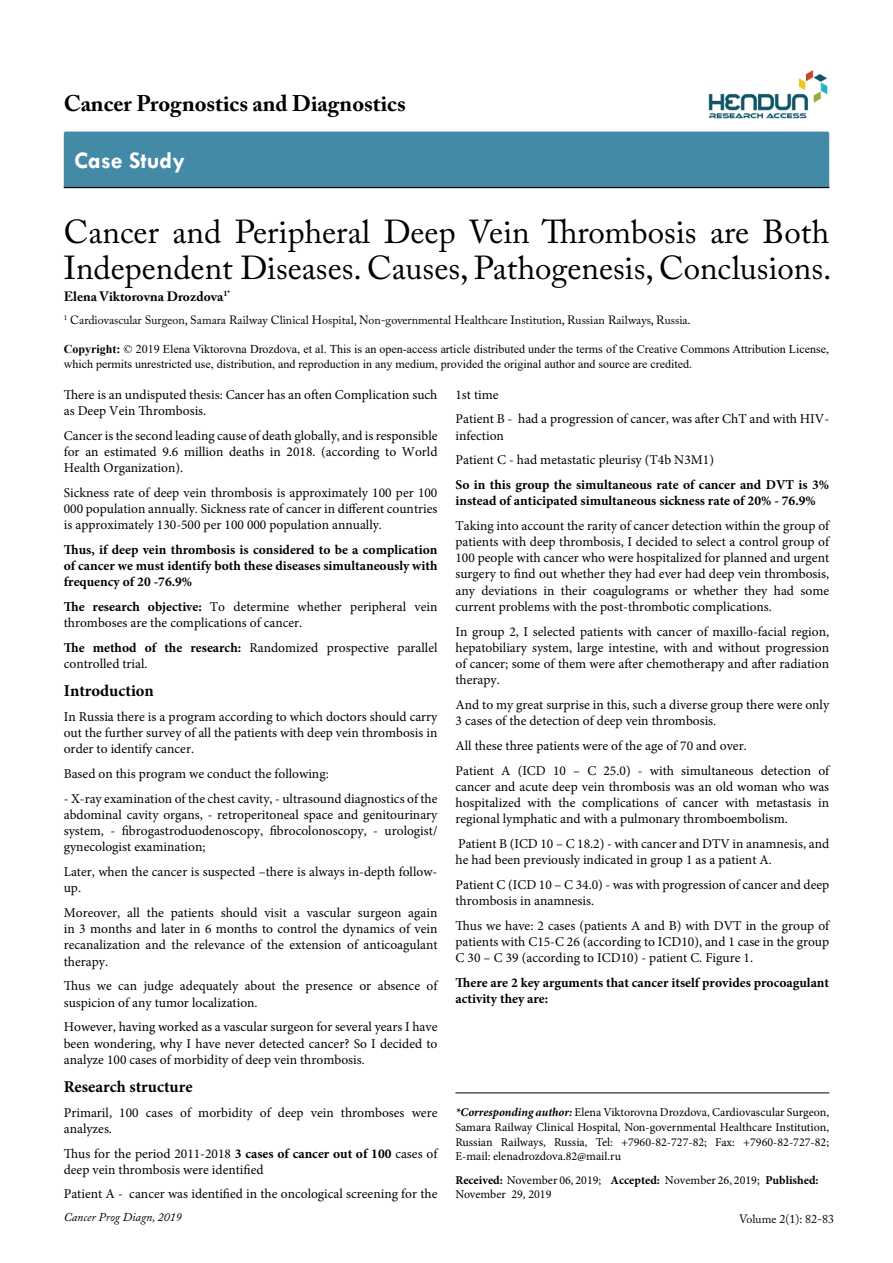
<style>
.page{position:relative;width:893px;height:1263px;background:#fff}
.page>*{position:absolute;margin:0;border:0;box-sizing:border-box;transform-origin:0 0}
.t1{font:33px/36.3px "Adobe Caslon Pro";color:#000}
.t2{font:700 24px "Tw Cen";color:#fff}
.t3{font:700 22.5px "Adobe Caslon Pro";color:#000}
.t4{font:700 16.5px "Minion Pro";color:#000}
.t5{font:13.5px/16.2px "Minion Pro";color:#000}
.t6{font:700 13.5px/16.2px "Minion Pro";color:#000}
.t7{font:700 13.5px "Adobe Caslon Pro";color:#000}
.t8{font:12px/14.7px "Minion Pro";color:#000;text-align:justify}
.t9{font:12px/14.4px "Times New Roman";color:#000}
.t10{font:12px "Adobe Caslon Pro";color:#000}
.t11{font:italic 12px "Adobe Caslon Pro";color:#000}
.s1{font-weight:700}
.s2{font-weight:700;font-style:italic}
</style>
<div class="page">
<div style="left:64px;top:132px;width:765px;height:55px;background:#428aa6"></div>
<hr style="left:64px;top:187px;width:765px;height:1px;background:#000">
<img style="left:708px;top:70px;width:120px;height:49px">
<hr style="left:455px;top:1092px;width:374px;height:1px;background:#000">
<h3 class="t3" style="left:64px;top:90px;width:343px">Cancer Prognostics and Diagnostics</h3>
<h2 class="t2" style="left:74px;top:146px;width:112px">Case Study</h2>
<h1 class="t1" style="left:64px;top:213px;width:769px">Cancer and Peripheral Deep Vein Thrombosis are Both<br>Independent Diseases. Causes, Pathogenesis, Conclusions.</h1>
<p class="t7" style="left:64px;top:288px;width:168px">Elena Viktorovna Drozdova<sup>1*</sup></p>
<p class="t10" style="left:64px;top:312px;width:628px"><sup>1</sup> Cardiovascular Surgeon, Samara Railway Clinical Hospital, Non-governmental Healthcare Institution, Russian Railways, Russia.</p>
<p class="t9" style="left:64px;top:342px;width:767px"><span class="s1">Copyright:</span> © 2019 Elena Viktorovna Drozdova, et al. This is an open-access article distributed under the terms of the Creative Commons Attribution License, which permits unrestricted use, distribution, and reproduction in any medium, provided the original author and source are credited.</p>
<p class="t5" style="left:455px;top:382px;width:375px;line-height:24.8px">1st time<br>Patient B - had a progression of cancer, was after ChT and with HIV-</p>
<p class="t5" style="left:455px;top:423px;width:260px;line-height:24.8px">infection<br>Patient C - had metastatic pleurisy (T4b N3M1)</p>
<p class="t6" style="left:455px;top:476px;width:375px">So in this group the simultaneous rate of cancer and DVT is 3% instead of anticipated simultaneous sickness rate of 20% - 76.9%</p>
<p class="t5" style="left:455px;top:517px;width:375px;text-align:justify">Taking into account the rarity of cancer detection within the group of patients with deep thrombosis, I decided to select a control group of 100 people with cancer who were hospitalized for planned and urgent surgery to find out whether they had ever had deep vein thrombosis, any deviations in their coagulograms or whether they had some current problems with the post-thrombotic complications.</p>
<p class="t5" style="left:455px;top:623px;width:375px;text-align:justify">In group 2, I selected patients with cancer of maxillo-facial region, hepatobiliary system, large intestine, with and without progression of cancer; some of them were after chemotherapy and after radiation therapy.</p>
<p class="t5" style="left:455px;top:696px;width:375px">And to my great surprise in this, such a diverse group there were only<br>3 cases of the detection of deep vein thrombosis.</p>
<p class="t5" style="left:455px;top:733px;width:375px;line-height:24.8px">All these three patients were of the age of 70 and over.<br>Patient A (ICD 10 – C 25.0) - with simultaneous detection of</p>
<p class="t5" style="left:455px;top:778px;width:375px;text-align:justify">cancer and acute deep vein thrombosis was an old woman who was hospitalized with the complications of cancer with metastasis in regional lymphatic and with a pulmonary thromboembolism.</p>
<p class="t5" style="left:455px;top:835px;width:375px">Patient B (ICD 10 – C 18.2) - with cancer and DTV in anamnesis, and he had been previously indicated in group 1 as a patient A.</p>
<p class="t5" style="left:455px;top:876px;width:375px">Patient C (ICD 10 – C 34.0) - was with progression of cancer and deep thrombosis in anamnesis.</p>
<p class="t5" style="left:455px;top:917px;width:375px;text-align:justify">Thus we have: 2 cases (patients A and B) with DVT in the group of patients with C15-C 26 (according to ICD10), and 1 case in the group C 30 – C 39 (according to ICD10) - patient C. Figure 1.</p>
<p class="t6" style="left:455px;top:974px;width:375px">There are 2 key arguments that cancer itself provides procoagulant activity they are:</p>
<p class="t5" style="left:64px;top:386px;width:375px">There is an undisputed thesis: Cancer has an often Complication such as Deep Vein Thrombosis.</p>
<p class="t5" style="left:64px;top:427px;width:375px;text-align:justify">Cancer is the second leading cause of death globally, and is responsible for an estimated 9.6 million deaths in 2018. (according to World Health Organization).</p>
<p class="t5" style="left:64px;top:484px;width:375px;text-align:justify">Sickness rate of deep vein thrombosis is approximately 100 per 100<br>000 population annually. Sickness rate of cancer in different countries is approximately 130-500 per 100 000 population annually.</p>
<p class="t6" style="left:64px;top:541px;width:375px;text-align:justify">Thus, if deep vein thrombosis is considered to be a complication of cancer we must identify both these diseases simultaneously with frequency of 20 -76.9%</p>
<p class="t5" style="left:64px;top:598px;width:375px"><span class="s1">The research objective:</span> To determine whether peripheral vein thromboses are the complications of cancer.</p>
<p class="t5" style="left:64px;top:639px;width:375px"><span class="s1">The method of the research:</span> Randomized prospective parallel controlled trial.</p>
<p class="t4" style="left:64px;top:679px;width:92px">Introduction</p>
<p class="t5" style="left:64px;top:709px;width:375px;text-align:justify">In Russia there is a program according to which doctors should carry out the further survey of all the patients with deep vein thrombosis in order to identify cancer.</p>
<p class="t5" style="left:64px;top:766px;width:266px">Based on this program we conduct the following:</p>
<p class="t5" style="left:64px;top:790px;width:375px;text-align:justify">- X-ray examination of the chest cavity, - ultrasound diagnostics of the abdominal cavity organs, - retroperitoneal space and genitourinary system, - fibrogastroduodenoscopy, fibrocolonoscopy, - urologist/ gynecologist examination;</p>
<p class="t5" style="left:64px;top:864px;width:375px">Later, when the cancer is suspected –there is always in-depth follow&shy;up.</p>
<p class="t5" style="left:64px;top:905px;width:375px;text-align:justify">Moreover, all the patients should visit a vascular surgeon again in 3 months and later in 6 months to control the dynamics of vein recanalization and the relevance of the extension of anticoagulant therapy.</p>
<p class="t5" style="left:64px;top:978px;width:375px">Thus we can judge adequately about the presence or absence of suspicion of any tumor localization.</p>
<p class="t5" style="left:64px;top:1019px;width:375px;text-align:justify">However, having worked as a vascular surgeon for several years I have been wondering, why I have never detected cancer? So I decided to analyze 100 cases of morbidity of deep vein thrombosis.</p>
<p class="t4" style="left:64px;top:1075px;width:130px">Research structure</p>
<p class="t5" style="left:64px;top:1104px;width:375px">Primaril, 100 cases of morbidity of deep vein thromboses were analyzes.</p>
<p class="t5" style="left:64px;top:1145px;width:375px">Thus for the period 2011-2018 <span class="s1">3 cases of cancer out of 100</span> cases of deep vein thrombosis were identified</p>
<p class="t5" style="left:64px;top:1186px;width:375px">Patient A - cancer was identified in the oncological screening for the</p>
<p class="t8" style="left:455px;top:1105px;width:375px"><span class="s2">*Corresponding author:</span> Elena Viktorovna Drozdova, Cardiovascular Surgeon, Samara Railway Clinical Hospital, Non-governmental Healthcare Institution, Russian Railways, Russia, Tel: +7960-82-727-82; Fax: +7960-82-727-82; E-mail: elenadrozdova.82@mail.ru</p>
<p class="t8" style="left:455px;top:1174px;width:365px;line-height:14px"><span class="s1">Received:</span> November 06, 2019; <span class="s1">Accepted:</span> November 26, 2019; <span class="s1">Published:<br></span>November 29, 2019</p>
<p class="t11" style="left:64px;top:1210px;width:120px">Cancer Prog Diagn, 2019</p>
<p class="t10" style="left:739px;top:1212px;width:96px">Volume 2(1): 82-83</p>
</div>
